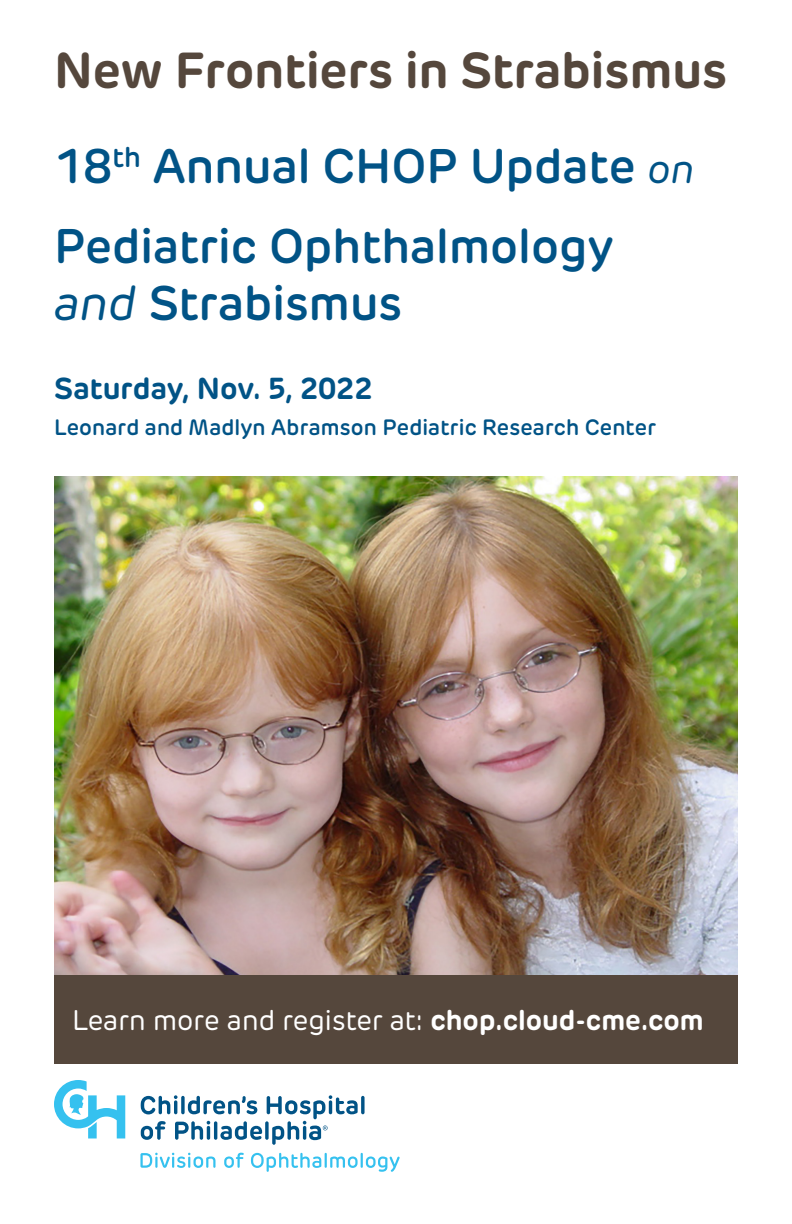
<style>
.page{position:relative;width:792px;height:1224px;background:#fff}
.page>*{position:absolute;margin:0;border:0;box-sizing:border-box;transform-origin:0 0}
.headers{font:700 50px "New Rubrik";color:#55473c}
.headers-2{font:600 48px "New Rubrik";color:#015386}
.headers-3{font:700 30px "New Rubrik";color:#015386}
.body_copy{font:28px "New Rubrik";color:#fff}
.headers-4{font:600 22px "New Rubrik";letter-spacing:.005em;color:#015386}
.s1{font-weight:400;font-style:italic;font-size:40px}
.s2{font-weight:400;font-style:italic}
.s3{font-weight:700}
</style>
<div class="page">
<div style="left:54px;top:974px;width:684px;height:90px;background:#55473c"></div>
<svg style="left:54px;top:1080px;width:71px;height:58px"></svg>
<svg style="left:361px;top:1096px;width:4px;height:18px"></svg>
<svg style="left:140px;top:1153px;width:76px;height:15px"></svg>
<svg style="left:224px;top:1153px;width:20px;height:15px"></svg>
<svg style="left:251px;top:1153px;width:149px;height:19px"></svg>
<svg style="left:141px;top:1095px;width:217px;height:50px"></svg>
<img style="left:54px;top:477px;width:684px;height:497px">
<p class="headers" style="left:54px;top:40px;width:675px">New Frontiers in Strabismus</p>
<p class="headers-2" style="left:54px;top:137px;width:642px">18<sup>th</sup> Annual CHOP Update <span class="s1">on</span></p>
<p class="headers-2" style="left:54px;top:216px;width:561px">Pediatric Ophthalmology</p>
<p class="headers-2" style="left:54px;top:274px;width:350px"><span class="s2">and</span> Strabismus</p>
<p class="headers-3" style="left:54px;top:370px;width:320px">Saturday, Nov. 5, 2022</p>
<p class="headers-4" style="left:54px;top:414px;width:604px">Leonard and Madlyn Abramson Pediatric Research Center</p>
<p class="body_copy" style="left:72px;top:1003px;width:633px">Learn more and register at: <span class="s3">chop.cloud-cme.com</span></p>
</div>
